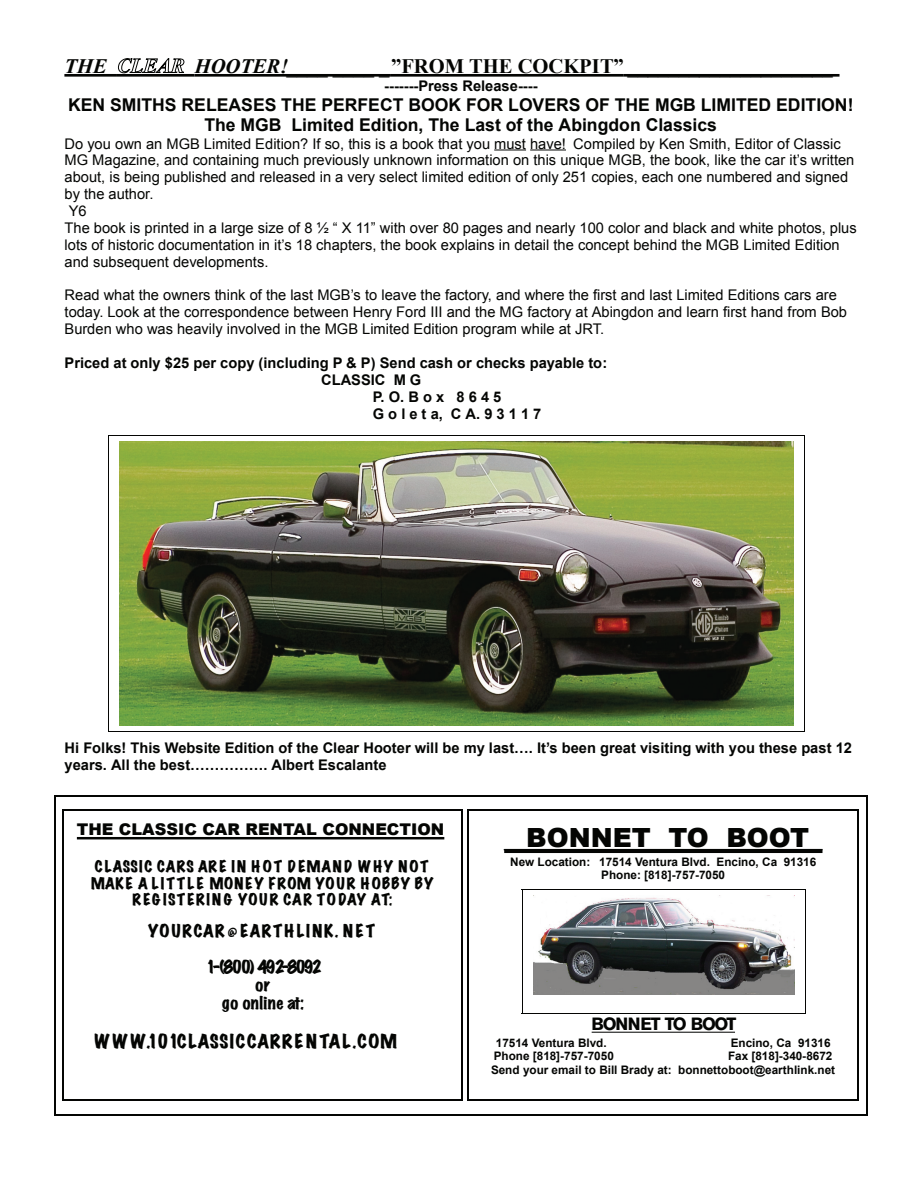
<style>
.page{position:relative;width:918px;height:1188px;background:#fff}
.page>*{position:absolute;margin:0;border:0;box-sizing:border-box;transform-origin:0 0}
.t1{font:900 26.4px "Arial";color:#040503}
.t2{font:italic 700 20.55px "Times New Roman";color:#040503}
.t3{font:700 17.55px/20.2px "Arial";color:#040503;text-align:center}
.t4{font:expanded 17.55px "Marker Felt";letter-spacing:.08em;color:#040503}
.t5{font:700 17.55px "Akzidenz Grotesk BE";letter-spacing:-.065em;color:#040503}
.t6{font:900 16.2px "Arial";letter-spacing:.005em;color:#040503}
.t7{font:expanded 16.2px/18px "Marker Felt";letter-spacing:-.09em;color:#040503;text-align:center}
.t8{font:expanded 16.2px "Marker Felt";letter-spacing:.105em;color:#040503}
.t9{font:14.7px/17px "Arial";color:#040503}
.t10{font:700 14.7px/17px "Arial";color:#040503}
.t11{font:expanded 14.7px/16.4px "Marker Felt";letter-spacing:.11em;color:#040503;text-align:center}
.t12{font:700 14.7px "Arial";letter-spacing:.275em;color:#040503}
.t13{font:700 11.7px/13.5px "Arial";color:#040503;text-align:center}
.s1{color:#fff}
.s2{font-style:normal}
</style>
<div class="page">
<hr style="left:64px;top:74px;width:53px;height:3px;background:#040503">
<svg style="left:118px;top:58px;width:66px;height:15px"></svg>
<hr style="left:117px;top:74px;width:78px;height:3px;background:#040503">
<hr style="left:195px;top:74px;width:196px;height:3px;background:#040503">
<hr style="left:391px;top:74px;width:233px;height:3px;background:#040503">
<hr style="left:624px;top:74px;width:216px;height:3px;background:#040503">
<hr style="left:494px;top:150px;width:32px;height:1px;background:#040503">
<hr style="left:530px;top:150px;width:36px;height:1px;background:#040503">
<svg style="left:55px;top:896px;width:8px;height:112px"></svg>
<svg style="left:55px;top:818px;width:8px;height:78px"></svg>
<svg style="left:55px;top:1008px;width:8px;height:84px"></svg>
<svg style="left:462px;top:896px;width:6px;height:112px"></svg>
<svg style="left:462px;top:818px;width:6px;height:78px"></svg>
<svg style="left:462px;top:1008px;width:6px;height:84px"></svg>
<hr style="left:54px;top:796px;width:1px;height:320px;background:#040503">
<hr style="left:866px;top:796px;width:1px;height:320px;background:#040503">
<hr style="left:54px;top:796px;width:813px;height:1px;background:#040503">
<hr style="left:54px;top:1115px;width:813px;height:1px;background:#040503">
<hr style="left:504px;top:849px;width:318px;height:4px;background:#040503">
<hr style="left:592px;top:1032px;width:143px;height:1px;background:#040503">
<hr style="left:468px;top:809px;width:1px;height:292px;background:#040503">
<hr style="left:857px;top:809px;width:1px;height:292px;background:#040503">
<hr style="left:468px;top:809px;width:390px;height:1px;background:#040503">
<hr style="left:468px;top:1099px;width:390px;height:2px;background:#040503">
<hr style="left:77px;top:837px;width:367px;height:2px;background:#040503">
<hr style="left:63px;top:809px;width:1px;height:292px;background:#040503">
<hr style="left:461px;top:809px;width:1px;height:292px;background:#040503">
<hr style="left:63px;top:809px;width:399px;height:1px;background:#040503">
<hr style="left:63px;top:1099px;width:399px;height:2px;background:#040503">
<img style="left:533px;top:897px;width:261px;height:97px">
<hr style="left:522px;top:889px;width:1px;height:125px;background:#040503">
<hr style="left:805px;top:889px;width:1px;height:125px;background:#040503">
<hr style="left:522px;top:889px;width:284px;height:1px;background:#040503">
<hr style="left:522px;top:1014px;width:284px;height:1px;background:#040503">
<img style="left:120px;top:442px;width:673px;height:284px">
<hr style="left:108px;top:435px;width:1px;height:297px;background:#040503">
<hr style="left:804px;top:435px;width:1px;height:297px;background:#040503">
<hr style="left:108px;top:435px;width:697px;height:1px;background:#040503">
<hr style="left:108px;top:731px;width:697px;height:1px;background:#040503">
<h2 class="t2" style="left:65px;top:59px;width:771px">THE <span class="s1">CLEAR</span> HOOTER!____ ____ _<span class="s2">”FROM THE COCKPIT”</span> ____________________</h2>
<p class="t10" style="left:384px;top:79px;width:155px">-------Press Release----</p>
<p class="t3" style="left:68px;top:96px;width:787px">KEN SMITHS RELEASES THE PERFECT BOOK FOR LOVERS OF THE MGB LIMITED EDITION!<br>The MGB Limited Edition, The Last of the Abingdon Classics</p>
<p class="t9" style="left:65px;top:136px;width:794px">Do you own an MGB Limited Edition? If so, this is a book that you must have! Compiled by Ken Smith, Editor of Classic MG Magazine, and containing much previously unknown information on this unique MGB, the book, like the car it’s written about, is being published and released in a very select limited edition of only 251 copies, each one numbered and signed by the author.<br>Y6<br>The book is printed in a large size of 8 ½ “ X 11” with over 80 pages and nearly 100 color and black and white photos, plus lots of historic documentation in it’s 18 chapters, the book explains in detail the concept behind the MGB Limited Edition and subsequent developments.</p>
<p class="t9" style="left:65px;top:288px;width:784px">Read what the owners think of the last MGB’s to leave the factory, and where the first and last Limited Editions cars are today. Look at the correspondence between Henry Ford III and the MG factory at Abingdon and learn first hand from Bob<br>Burden who was heavily involved in the MGB Limited Edition program while at JRT.</p>
<p class="t10" style="left:65px;top:355px;width:544px">Priced at only $25 per copy (including P &amp; P) Send cash or checks payable to:</p>
<p class="t10" style="left:321px;top:372px;width:102px">CLASSIC M G</p>
<p class="t10" style="left:373px;top:389px;width:130px">P.O.Box 8645</p>
<p class="t12" style="left:373px;top:407px;width:170px">Goleta, CA.93117</p>
<p class="t10" style="left:65px;top:741px;width:789px">Hi Folks! This Website Edition of the Clear Hooter will be my last…. It’s been great visiting with you these past 12 years. All the best……………. Albert Escalante</p>
<p class="t6" style="left:77px;top:824px;width:369px">THE CLASSIC CAR RENTAL CONNECTION</p>
<p class="t11" style="left:91px;top:859px;width:344px">CLASSIC CARS ARE IN HOT DEMAND WHY NOT<br>MAKE A LITTLE MONEY FROM YOUR HOBBY BY<br>REGISTERING YOUR CAR TODAY AT:</p>
<p class="t8" style="left:148px;top:924px;width:228px">YOURCAR@EARTHLINK. NET</p>
<p class="t7" style="left:206px;top:959px;width:118px">1-(800) 492-8092 or<br>go online at:</p>
<p class="t4" style="left:95px;top:1033px;width:304px">WWW.101CLASSICCARRENTAL.COM</p>
<h1 class="t1" style="left:504px;top:828px;width:320px">_ BONNET TO BOOT_</h1>
<p class="t13" style="left:510px;top:855px;width:308px">New Location: 17514 Ventura Blvd. Encino, Ca 91316<br>Phone: [818]-757-7050</p>
<p class="t5" style="left:592px;top:1014px;width:146px">BONNET TO BOOT</p>
<p class="t13" style="left:496px;top:1037px;width:112px">17514 Ventura Blvd.</p>
<p class="t13" style="left:731px;top:1037px;width:101px">Encino, Ca 91316</p>
<p class="t13" style="left:494px;top:1050px;width:122px">Phone [818]-757-7050</p>
<p class="t13" style="left:491px;top:1050px;width:346px;text-align:right">Fax [818]-340-8672<br>Send your email to Bill Brady at: bonnettoboot@earthlink.net</p>
</div>
